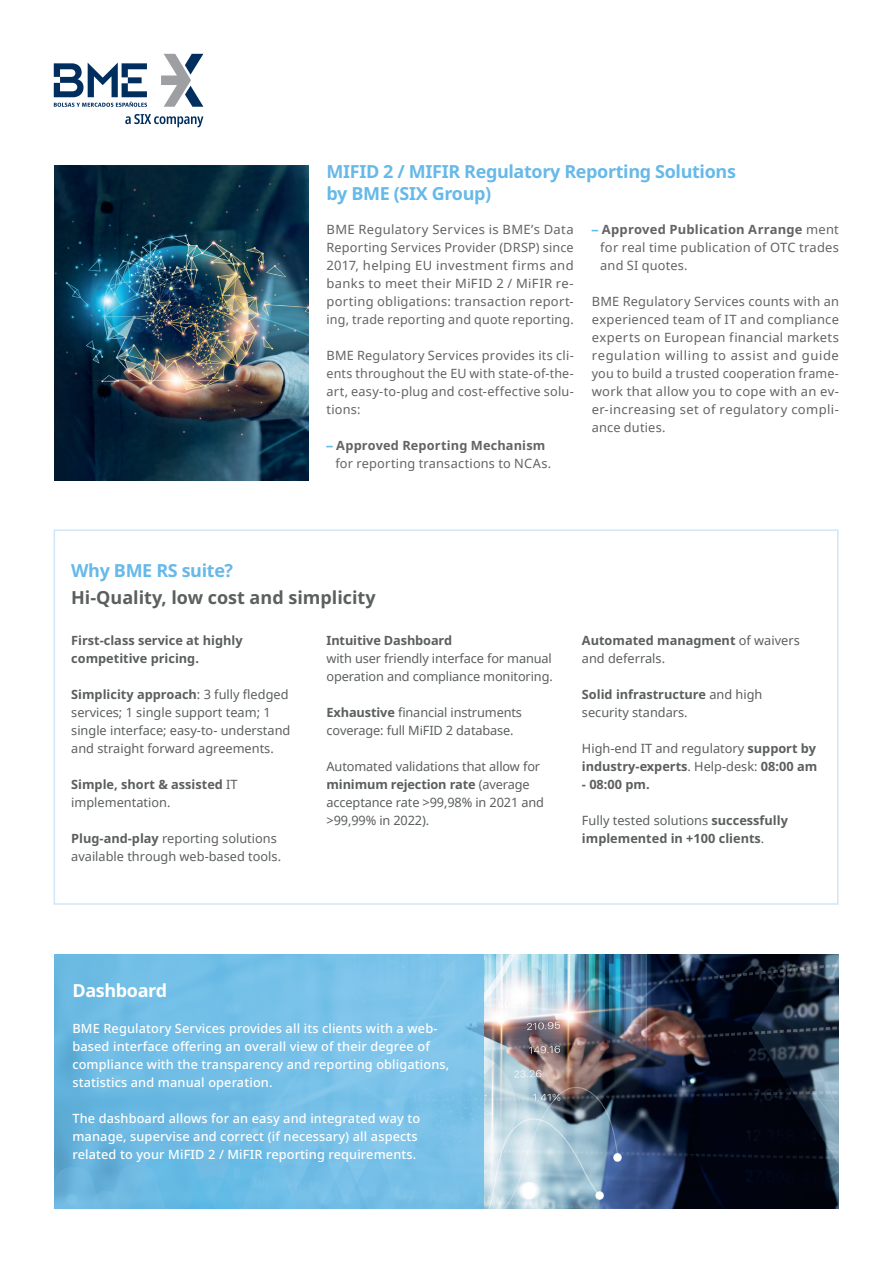
<style>
.page{position:relative;width:893px;height:1263px;background:#fff}
.page>*{position:absolute;margin:0;border:0;box-sizing:border-box;transform-origin:0 0}
.t1{font:700 18px "Noto Sans";letter-spacing:-.02em;color:#66b9e8}
.t2{font:700 18px "Noto Sans";color:#5c5f5f}
.t3{font:700 18px "Noto Sans";letter-spacing:-.02em;color:#fff}
.SIX_copy{font:12.75px/18px "Noto Sans";letter-spacing:.015em;color:#636366;text-align:justify}
.t4{font:12.75px/18px "Noto Sans";letter-spacing:-.01em;color:#5c5f5f}
.t5{font:500 12.75px/18px "Noto Sans";letter-spacing:.01em;color:#fff}
.t6{font:700 12.75px/18px "Noto Sans";color:#5c5f5f}
.SIX_copy-2{font:700 12.75px "Noto Sans";letter-spacing:.015em;color:#636366}
.s1{font-weight:700}
.s2{font-weight:400}
</style>
<div class="page">
<img style="left:54px;top:165px;width:255px;height:315px">
<img style="left:483px;top:954px;width:356px;height:255px">
<div style="left:54px;top:954px;width:429px;height:255px;background:linear-gradient(to right,#67b7e0,#81c6ec)"></div>
<div style="left:54px;top:529px;width:784px;height:376px;border:2px solid #d0e7f7"></div>
<svg style="left:125px;top:114px;width:78px;height:13px"></svg>
<svg style="left:161px;top:54px;width:42px;height:53px"></svg>
<svg style="left:54px;top:63px;width:93px;height:44px"></svg>
<p class="t1" style="left:327px;top:161px;width:411px">MIFID 2 / MIFIR Regulatory Reporting Solutions</p>
<p class="t1" style="left:327px;top:183px;width:166px">by BME (SIX Group)</p>
<p class="SIX_copy" style="left:327px;top:220px;width:249px">BME Regulatory Services is BME’s Data Reporting Services Provider (DRSP) since 2017, helping EU investment firms and banks to meet their MiFID 2 / MiFIR re&shy;porting obligations: transaction report&shy;ing, trade reporting and quote reporting.</p>
<p class="SIX_copy" style="left:327px;top:346px;width:249px">BME Regulatory Services provides its cli&shy;ents throughout the EU with state-of-the&shy;art, easy-to-plug and cost-effective solu&shy;tions:</p>
<p class="SIX_copy-2" style="left:327px;top:438px;width:220px"><sup>_</sup> Approved Reporting Mechanism</p>
<p class="SIX_copy" style="left:335px;top:454px;width:217px">for reporting transactions to NCAs.</p>
<p class="SIX_copy" style="left:600px;top:220px;width:240px;text-indent:-9px"><sup>_</sup> <span class="s1">Approved Publication Arrange</span> ment for real time publication of OTC trades and SI quotes.</p>
<p class="SIX_copy" style="left:592px;top:292px;width:249px">BME Regulatory Services counts with an experienced team of IT and compliance experts on European financial markets regulation willing to assist and guide you to build a trusted cooperation frame&shy;work that allow you to cope with an ev&shy;er-increasing set of regulatory compli&shy;ance duties.</p>
<p class="t1" style="left:71px;top:560px;width:163px">Why BME RS suite?</p>
<p class="t2" style="left:71px;top:587px;width:306px">Hi-Quality, low cost and simplicity</p>
<p class="t6" style="left:71px;top:632px;width:173px">First-class service at highly competitive pricing.</p>
<p class="t4" style="left:71px;top:685px;width:221px"><span class="s1">Simplicity approach</span>: 3 fully fledged services; 1 single support team; 1 single interface; easy-to- understand and straight forward agreements.</p>
<p class="t6" style="left:71px;top:776px;width:168px">Simple, short &amp; assisted <span class="s2">IT implementation.</span></p>
<p class="t4" style="left:71px;top:829px;width:211px"><span class="s1">Plug-and-play</span> reporting solutions available through web-based tools.</p>
<p class="t6" style="left:327px;top:632px;width:127px">Intuitive Dashboard</p>
<p class="t4" style="left:327px;top:649px;width:228px">with user friendly interface for manual operation and compliance monitoring.</p>
<p class="t4" style="left:327px;top:703px;width:197px"><span class="s1">Exhaustive</span> financial instruments coverage: full MiFID 2 database.</p>
<p class="t4" style="left:327px;top:757px;width:219px">Automated validations that allow for <span class="s1">minimum rejection rate</span> (average acceptance rate &gt;99,98% in 2021 and &gt;99,99% in 2022).</p>
<p class="t4" style="left:582px;top:631px;width:219px"><span class="s1">Automated managment</span> of waivers and deferrals.</p>
<p class="t6" style="left:582px;top:686px;width:182px">Solid infrastructure <span class="s2">and high</span></p>
<p class="t4" style="left:582px;top:703px;width:107px">security standars.</p>
<p class="t4" style="left:582px;top:739px;width:237px">High-end IT and regulatory <span class="s1">support by industry-experts</span>. Help-desk: <span class="s1">08:00 am</span></p>
<p class="t6" style="left:582px;top:776px;width:69px">- 08:00 pm.</p>
<p class="t6" style="left:582px;top:812px;width:207px"><span class="s2">Fully tested solutions</span> successfully implemented in +100 clients<span class="s2">.</span></p>
<p class="t3" style="left:72px;top:980px;width:96px">Dashboard</p>
<p class="t5" style="left:72px;top:1020px;width:378px">BME Regulatory Services provides all its clients with a web&shy;based interface offering an overall view of their degree of compliance with the transparency and reporting obligations, statistics and manual operation.</p>
<p class="t5" style="left:72px;top:1110px;width:349px">The dashboard allows for an easy and integrated way to manage, supervise and correct (if necessary) all aspects related to your MiFID 2 / MiFIR reporting requirements.</p>
</div>
